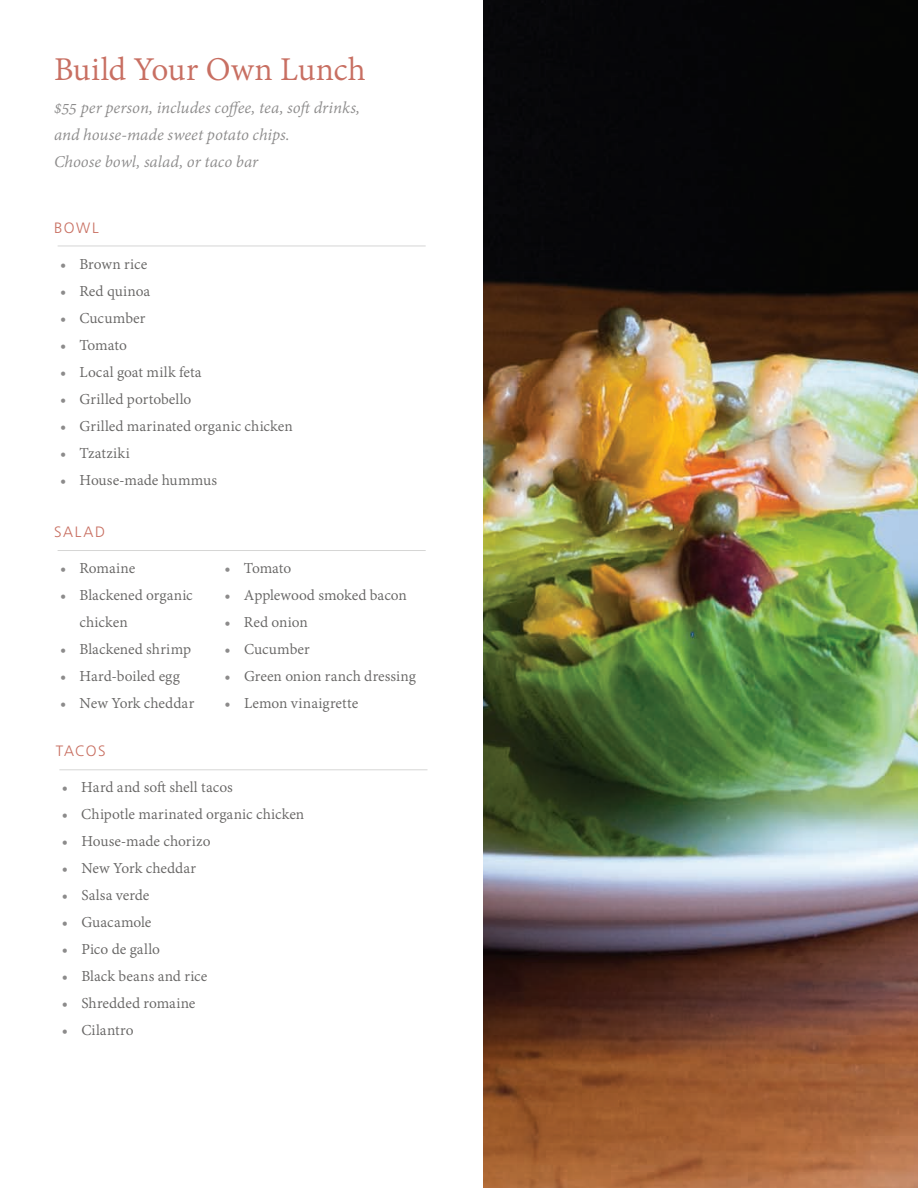
<style>
.page{position:relative;width:918px;height:1188px;background:#fff}
.page>*{position:absolute;margin:0;border:0;box-sizing:border-box;transform-origin:0 0}
.t1{font:36px "Adobe Devanagari";letter-spacing:-.005em;color:#c86f62}
.t2{font:italic 18px/27px "Adobe Devanagari";color:#8c8b8b}
.t3{font:16.5px/27px "Adobe Devanagari";color:#666564}
.t4{font:300 15px "Frutiger LT Std";letter-spacing:.1em;color:#c86f61}
.s1{color:#8c8b8b}
</style>
<div class="page">
<img style="left:483px;top:0;width:435px;height:1188px">
<hr style="left:58px;top:246px;width:368px;height:1px;background:#d6d6d5">
<hr style="left:58px;top:550px;width:368px;height:1px;background:#d6d6d5">
<hr style="left:59px;top:769px;width:368px;height:1px;background:#d6d6d5">
<h1 class="t1" style="left:54px;top:49px;width:313px">Build Your Own Lunch</h1>
<p class="t2" style="left:54px;top:96px;width:308px">$55 per person, includes coffee, tea, soft drinks, and house-made sweet potato chips.<br>Choose bowl, salad, or taco bar</p>
<p class="t4" style="left:54px;top:219px;width:46px">BOWL</p>
<p class="t3" style="left:60px;top:252px;width:89px"><span class="s1">•</span> Brown rice</p>
<p class="t3" style="left:60px;top:279px;width:92px"><span class="s1">•</span> Red quinoa</p>
<p class="t3" style="left:60px;top:306px;width:87px"><span class="s1">•</span> Cucumber</p>
<p class="t3" style="left:60px;top:333px;width:68px"><span class="s1">•</span> Tomato</p>
<p class="t3" style="left:60px;top:360px;width:143px"><span class="s1">•</span> Local goat milk feta</p>
<p class="t3" style="left:60px;top:387px;width:133px"><span class="s1">•</span> Grilled portobello</p>
<p class="t3" style="left:60px;top:414px;width:234px"><span class="s1">•</span> Grilled marinated organic chicken</p>
<p class="t3" style="left:60px;top:441px;width:71px"><span class="s1">•</span> Tzatziki</p>
<p class="t3" style="left:60px;top:468px;width:159px"><span class="s1">•</span> House-made hummus</p>
<p class="t4" style="left:54px;top:524px;width:53px">SALAD</p>
<p class="t3" style="left:60px;top:556px;width:77px"><span class="s1">•</span> Romaine</p>
<p class="t3" style="left:80px;top:583px;width:115px;text-indent:-20px"><span class="s1">•</span> Blackened organic chicken</p>
<p class="t3" style="left:60px;top:637px;width:133px"><span class="s1">•</span> Blackened shrimp</p>
<p class="t3" style="left:60px;top:664px;width:121px"><span class="s1">•</span> Hard-boiled egg</p>
<p class="t3" style="left:60px;top:691px;width:136px"><span class="s1">•</span> New York cheddar</p>
<p class="t3" style="left:224px;top:556px;width:68px"><span class="s1">•</span> Tomato</p>
<p class="t3" style="left:224px;top:583px;width:184px"><span class="s1">•</span> Applewood smoked bacon</p>
<p class="t3" style="left:224px;top:610px;width:85px"><span class="s1">•</span> Red onion</p>
<p class="t3" style="left:225px;top:637px;width:87px"><span class="s1">•</span> Cucumber</p>
<p class="t3" style="left:225px;top:664px;width:193px"><span class="s1">•</span> Green onion ranch dressing</p>
<p class="t3" style="left:225px;top:691px;width:135px"><span class="s1">•</span> Lemon vinaigrette</p>
<p class="t4" style="left:56px;top:743px;width:51px">TACOS</p>
<p class="t3" style="left:62px;top:775px;width:173px"><span class="s1">•</span> Hard and soft shell tacos</p>
<p class="t3" style="left:62px;top:802px;width:244px"><span class="s1">•</span> Chipotle marinated organic chicken</p>
<p class="t3" style="left:62px;top:829px;width:150px"><span class="s1">•</span> House-made chorizo</p>
<p class="t3" style="left:62px;top:856px;width:136px"><span class="s1">•</span> New York cheddar</p>
<p class="t3" style="left:62px;top:883px;width:89px"><span class="s1">•</span> Salsa verde</p>
<p class="t3" style="left:62px;top:910px;width:91px"><span class="s1">•</span> Guacamole</p>
<p class="t3" style="left:62px;top:937px;width:100px"><span class="s1">•</span> Pico de gallo</p>
<p class="t3" style="left:62px;top:964px;width:147px"><span class="s1">•</span> Black beans and rice</p>
<p class="t3" style="left:62px;top:991px;width:135px"><span class="s1">•</span> Shredded romaine</p>
<p class="t3" style="left:62px;top:1018px;width:73px"><span class="s1">•</span> Cilantro</p>
</div>
